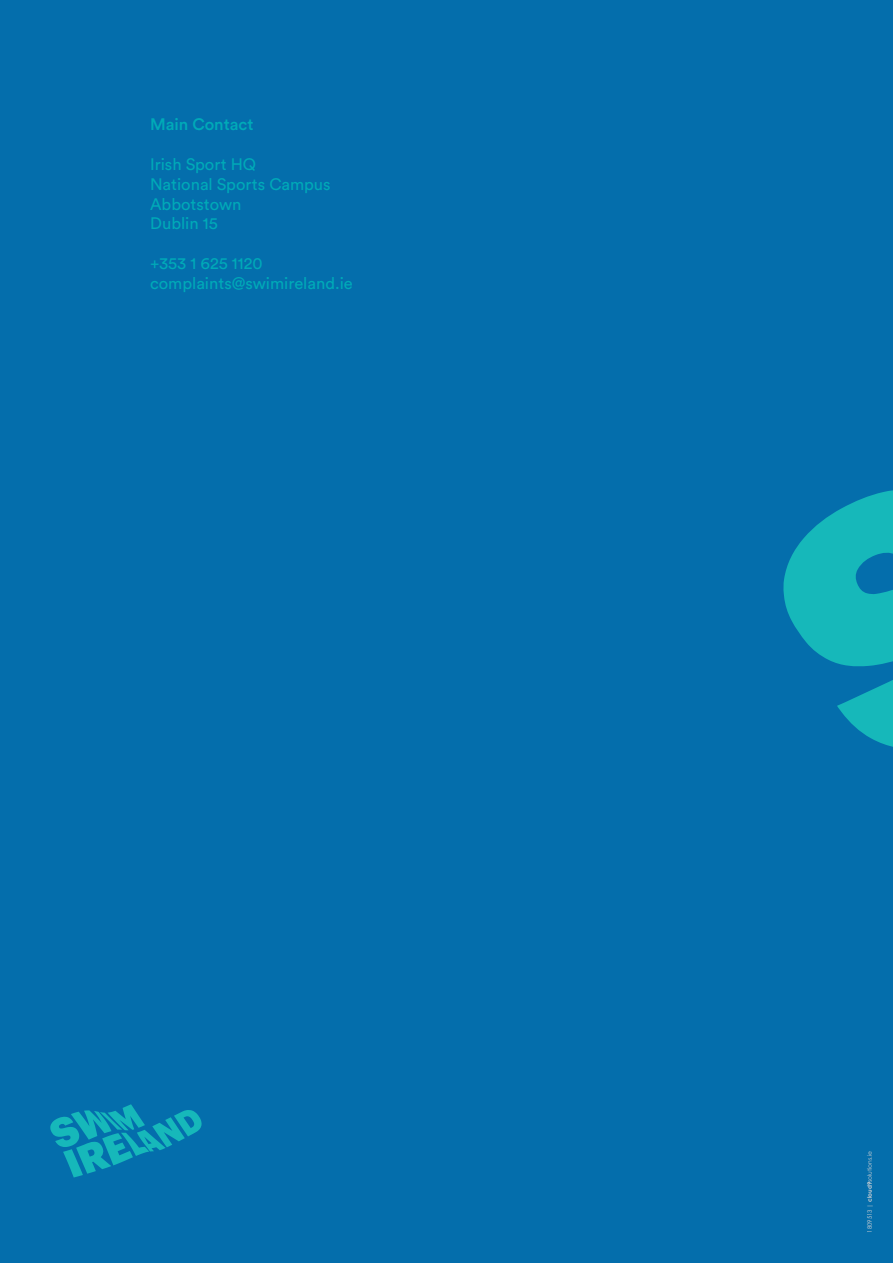
<style>
.page{position:relative;width:893px;height:1263px;background:#046eac}
.page>*{position:absolute;margin:0;border:0;box-sizing:border-box;transform-origin:0 0}
.t1{font:16.5px/19.8px "Circular Std";color:#00aab8}
.t2{font:500 16.5px "Circular Std";color:#00aab8}
.t3{font:6px "Century Gothic";color:#d1d2d4}
.s1{font-weight:700}
</style>
<div class="page">
<svg style="left:50px;top:1104px;width:152px;height:73px"></svg>
<svg style="left:783px;top:490px;width:110px;height:257px"></svg>
<p class="t2" style="left:150px;top:119px;width:105px">Main Contact</p>
<p class="t1" style="left:150px;top:156px;width:182px">Irish Sport HQ<br>National Sports Campus<br>Abbotstown<br>Dublin 15</p>
<p class="t1" style="left:150px;top:255px;width:204px">+353 1 625 1120 complaints@swimireland.ie</p>
<p class="t3" style="left:866px;top:1233px;width:83px;rotate:-90deg">1809513 | <span class="s1">cloud9</span>solutions.ie</p>
</div>
